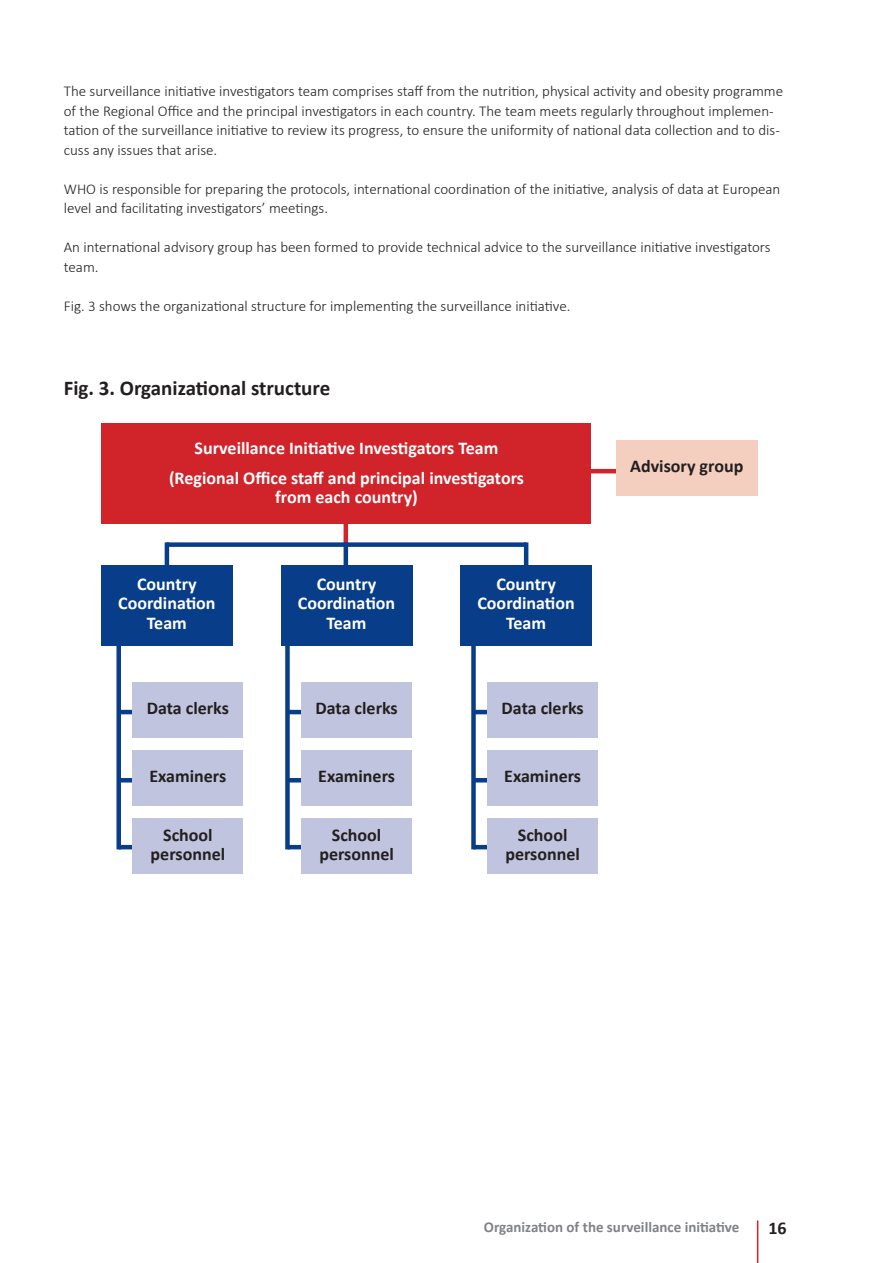
<style>
.page{position:relative;width:893px;height:1263px;background:#fff}
.page>*{position:absolute;margin:0;border:0;box-sizing:border-box;transform-origin:0 0}
.t1{font:700 21px "Calibri";color:#231f20}
.t2{font:700 18px/19.5px "Calibri";color:#fff;text-align:center}
.t3{font:700 18px/19.5px "Calibri";color:#231f20;text-align:center}
.t4{font:300 15px/19.5px "Calibri";color:#231f20}
.t5{font:700 15px "Calibri";color:#808285}
</style>
<div class="page">
<hr style="left:757px;top:1220px;width:1px;height:43px;background:#d1232a">
<hr style="left:344px;top:514px;width:4px;height:31px;background:#d1232a">
<hr style="left:344px;top:542px;width:4px;height:30px;background:#083e89">
<hr style="left:524px;top:542px;width:4px;height:30px;background:#083e89">
<hr style="left:165px;top:542px;width:4px;height:30px;background:#083e89">
<hr style="left:573px;top:469px;width:47px;height:4px;background:#d1232a">
<div style="left:167px;top:542px;width:359px;height:5px;background:#083e89"></div>
<hr style="left:287px;top:710px;width:59px;height:4px;background:#083e89">
<hr style="left:118px;top:710px;width:62px;height:4px;background:#083e89">
<hr style="left:474px;top:710px;width:61px;height:4px;background:#083e89">
<div style="left:616px;top:440px;width:142px;height:56px;background:#f4cfc0"></div>
<div style="left:101px;top:565px;width:131px;height:80px;background:#083e89"></div>
<div style="left:281px;top:565px;width:131px;height:80px;background:#083e89"></div>
<div style="left:461px;top:565px;width:131px;height:80px;background:#083e89"></div>
<div style="left:285px;top:645px;width:5px;height:204px;background:#083e89"></div>
<hr style="left:287px;top:778px;width:59px;height:4px;background:#083e89">
<hr style="left:287px;top:845px;width:59px;height:4px;background:#083e89">
<div style="left:301px;top:682px;width:111px;height:55px;background:#c0c4de"></div>
<div style="left:301px;top:750px;width:111px;height:55px;background:#c0c4de"></div>
<div style="left:301px;top:819px;width:111px;height:55px;background:#c0c4de"></div>
<div style="left:471px;top:645px;width:5px;height:204px;background:#083e89"></div>
<hr style="left:473px;top:778px;width:59px;height:4px;background:#083e89">
<hr style="left:473px;top:845px;width:59px;height:4px;background:#083e89">
<div style="left:487px;top:682px;width:111px;height:55px;background:#c0c4de"></div>
<div style="left:487px;top:750px;width:111px;height:55px;background:#c0c4de"></div>
<div style="left:487px;top:819px;width:111px;height:55px;background:#c0c4de"></div>
<div style="left:116px;top:645px;width:5px;height:204px;background:#083e89"></div>
<hr style="left:119px;top:778px;width:58px;height:4px;background:#083e89">
<hr style="left:119px;top:845px;width:58px;height:4px;background:#083e89">
<div style="left:132px;top:682px;width:111px;height:55px;background:#c0c4de"></div>
<div style="left:132px;top:750px;width:111px;height:55px;background:#c0c4de"></div>
<div style="left:132px;top:819px;width:111px;height:55px;background:#c0c4de"></div>
<div style="left:101px;top:423px;width:489px;height:101px;background:#d1232a"></div>
<p class="t4" style="left:64px;top:81px;width:721px">The surveillance initiative investigators team comprises staff from the nutrition, physical activity and obesity programme of the Regional Office and the principal investigators in each country. The team meets regularly throughout implemen&shy;tation of the surveillance initiative to review its progress, to ensure the uniformity of national data collection and to dis&shy;cuss any issues that arise.</p>
<p class="t4" style="left:64px;top:178px;width:718px">WHO is responsible for preparing the protocols, international coordination of the initiative, analysis of data at European level and facilitating investigators’ meetings.</p>
<p class="t4" style="left:64px;top:237px;width:708px">An international advisory group has been formed to provide technical advice to the surveillance initiative investigators team.</p>
<p class="t4" style="left:64px;top:295px;width:508px">Fig. 3 shows the organizational structure for implementing the surveillance initiative.</p>
<h1 class="t1" style="left:64px;top:374px;width:268px">Fig. 3. Organizational structure</h1>
<p class="t2" style="left:169px;top:432px;width:357px;line-height:30px">Surveillance Initiative Investigators Team (Regional Office staff and principal investigators</p>
<p class="t2" style="left:275px;top:487px;width:144px">from each country)</p>
<p class="t2" style="left:118px;top:573px;width:99px">Country<br>Coordination<br>Team</p>
<p class="t2" style="left:298px;top:573px;width:99px">Country<br>Coordination<br>Team</p>
<p class="t2" style="left:477px;top:573px;width:99px">Country<br>Coordination<br>Team</p>
<p class="t3" style="left:147px;top:697px;width:84px">Data clerks</p>
<p class="t3" style="left:316px;top:697px;width:84px">Data clerks</p>
<p class="t3" style="left:502px;top:697px;width:84px">Data clerks</p>
<p class="t3" style="left:149px;top:765px;width:78px">Examiners</p>
<p class="t3" style="left:318px;top:765px;width:78px">Examiners</p>
<p class="t3" style="left:504px;top:765px;width:78px">Examiners</p>
<p class="t3" style="left:151px;top:824px;width:76px">School personnel</p>
<p class="t3" style="left:319px;top:824px;width:76px">School personnel</p>
<p class="t3" style="left:505px;top:824px;width:76px">School personnel</p>
<p class="t3" style="left:630px;top:456px;width:115px">Advisory group</p>
<p class="t5" style="left:484px;top:1217px;width:257px">Organization of the surveillance initiative</p>
<p class="t3" style="left:768px;top:1217px;width:20px">16</p>
</div>
